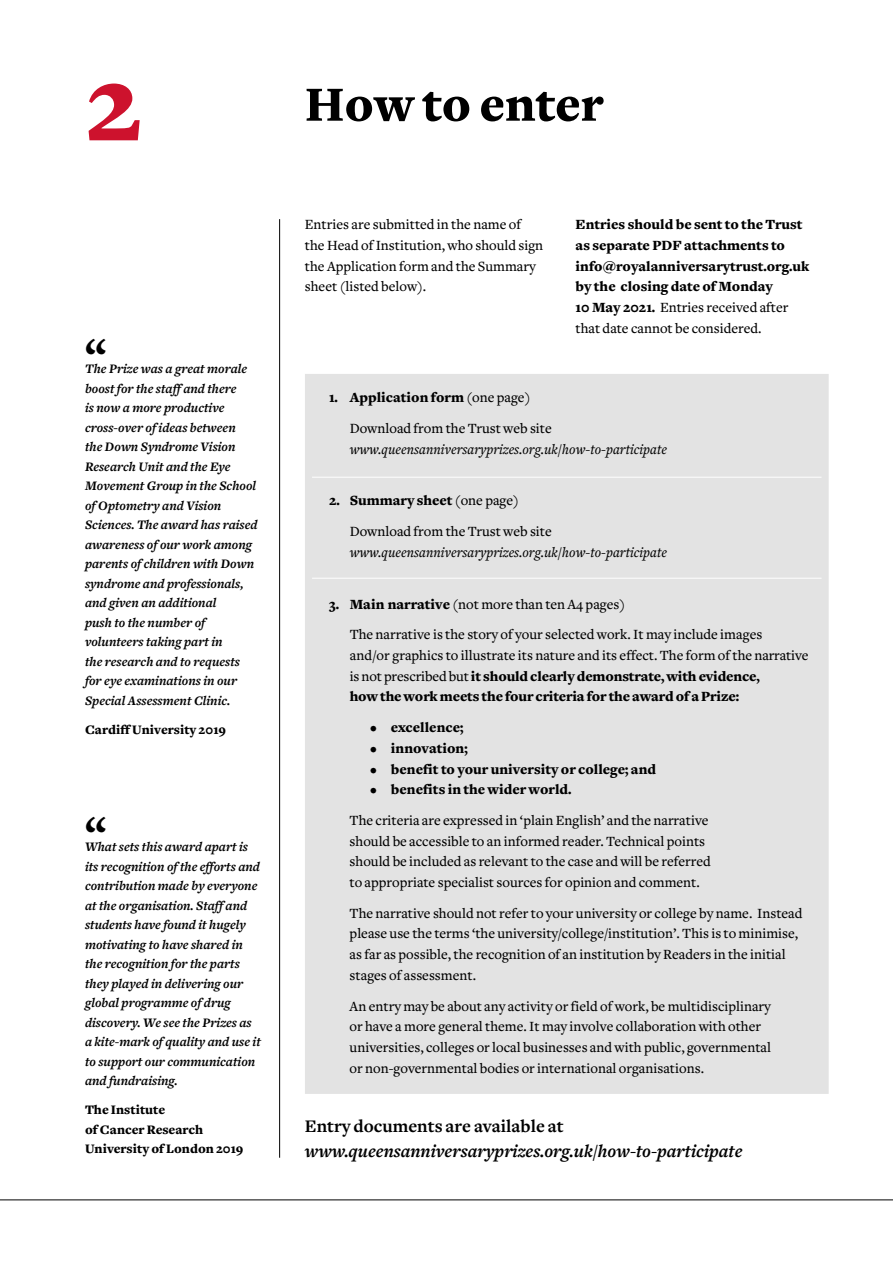
<style>
.page{position:relative;width:893px;height:1263px;background:#fff}
.page>*{position:absolute;margin:0;border:0;box-sizing:border-box;transform-origin:0 0}
.t1{font:900 114px "Freight Text";color:#cd122d}
.t2{font:900 51px "Freight Text";color:#000}
.t3{font:900 45px "Freight Text";color:#000}
.t4{font:italic 700 18.3px "Freight Text";color:#000}
.t5{font:700 18.3px "Freight Text";color:#000}
.t6{font:500 14.7px/20.5px "Freight Text";color:#000}
.t7{font:900 14.7px/20.5px "Freight Text";color:#000}
.t8{font:italic 500 14.7px "Freight Text";color:#000}
.t9{font:italic 700 13.5px/19.5px "Freight Text";color:#000}
.t10{font:900 13.5px/19.5px "Freight Text";color:#000}
.s1{font-weight:500}
.s2{font-weight:900}
</style>
<div class="page">
<hr style="left:279px;top:219px;width:1px;height:939px;background:#000">
<hr style="left:0;top:1199px;width:893px;height:1px;background:#000">
<div style="left:305px;top:374px;width:524px;height:720px;background:#e3e3e3"></div>
<hr style="left:312px;top:477px;width:509px;height:1px;background:#fff">
<hr style="left:312px;top:578px;width:509px;height:1px;background:#fff">
<h1 class="t1" style="left:85px;top:38px;width:59px">2</h1>
<h2 class="t2" style="left:305px;top:75px;width:300px">How to enter</h2>
<h3 class="t3" style="left:85px;top:328px;width:23px">“</h3>
<p class="t9" style="left:85px;top:359px;width:174px">The Prize was a great morale boost for the staff and there<br>is now a more productive cross-over of ideas between<br>the Down Syndrome Vision<br>Research Unit and the Eye<br>Movement Group in the School of Optometry and Vision<br>Sciences. The award has raised awareness of our work among parents of children with Down syndrome and professionals, and given an additional<br>push to the number of volunteers taking part in<br>the research and to requests for eye examinations in our<br>Special Assessment Clinic.</p>
<p class="t10" style="left:85px;top:720px;width:143px">Cardiff University 2019</p>
<h3 class="t3" style="left:85px;top:806px;width:23px">“</h3>
<p class="t9" style="left:85px;top:837px;width:177px">What sets this award apart is its recognition of the efforts and contribution made by everyone at the organisation. Staff and students have found it hugely motivating to have shared in the recognition for the parts they played in delivering our global programme of drug discovery. We see the Prizes as a kite-mark of quality and use it to support our communication and fundraising.</p>
<p class="t10" style="left:85px;top:1100px;width:160px">The Institute<br>of Cancer Research<br>University of London 2019</p>
<p class="t6" style="left:305px;top:215px;width:240px">Entries are submitted in the name of the Head of Institution, who should sign the Application form and the Summary sheet (listed below).</p>
<p class="t7" style="left:576px;top:215px;width:235px">Entries should be sent to the Trust as separate PDF attachments to info@royalanniversarytrust.org.uk by the closing date of Monday<br>10 May 2021. <span class="s1">Entries received after that date cannot be considered.</span></p>
<p class="t6" style="left:350px;top:382px;width:204px;line-height:30.9px;text-indent:-21px"><span class="s2">1. Application form</span> (one page)<br>Download from the Trust web site</p>
<p class="t8" style="left:350px;top:441px;width:319px">www.queensanniversaryprizes.org.uk/how-to-participate</p>
<p class="t6" style="left:350px;top:485px;width:204px;line-height:30.9px;text-indent:-21px"><span class="s2">2. Summary sheet</span> (one page)<br>Download from the Trust web site</p>
<p class="t8" style="left:350px;top:544px;width:319px">www.queensanniversaryprizes.org.uk/how-to-participate</p>
<p class="t6" style="left:350px;top:589px;width:414px;line-height:30.9px;text-indent:-21px"><span class="s2">3. Main narrative</span> (not more than ten A4 pages)<br>The narrative is the story of your selected work. It may include images</p>
<p class="t7" style="left:350px;top:645px;width:460px"><span class="s1">and/or graphics to illustrate its nature and its effect. The form of the narrative is not prescribed but</span> it should clearly demonstrate, with evidence, howthework meets the four criteria for the award of a Prize:</p>
<p class="t7" style="left:370px;top:717px;width:95px">• excellence;</p>
<p class="t7" style="left:370px;top:738px;width:99px">• innovation;</p>
<p class="t7" style="left:370px;top:759px;width:287px">• benefit to your university or college; and</p>
<p class="t7" style="left:370px;top:779px;width:203px">• benefits in the wider world.</p>
<p class="t6" style="left:350px;top:810px;width:363px">The criteria are expressed in ‘plain English’ and the narrative should be accessible to an informed reader. Technical points should be included as relevant to the case and will be referred to appropriate specialist sources for opinion and comment.</p>
<p class="t6" style="left:350px;top:903px;width:454px">The narrative should not refer to your university or college by name. Instead please use the terms ‘the university/college/institution’. This is to minimise, as far as possible, the recognition of an institution by Readers in the initial stages of assessment.</p>
<p class="t6" style="left:350px;top:996px;width:423px">An entry may be about any activity or field of work, be multidisciplinary or have a more general theme. It may involve collaboration with other universities, colleges or local businesses and with public, governmental or non-governmental bodies or international organisations.</p>
<p class="t5" style="left:305px;top:1116px;width:260px">Entry documents are available at</p>
<p class="t4" style="left:305px;top:1141px;width:439px">www.queensanniversaryprizes.org.uk/how-to-participate</p>
</div>
